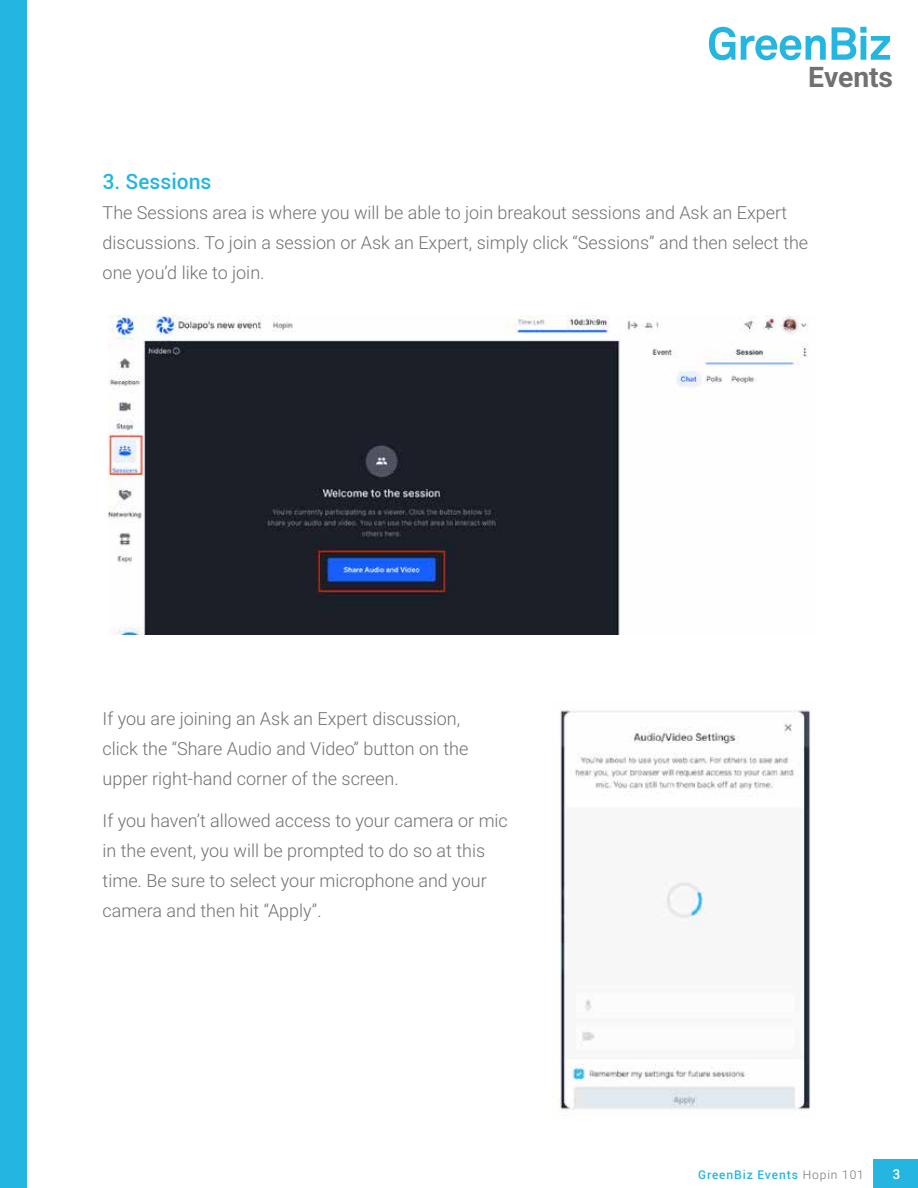
<style>
.page{position:relative;width:918px;height:1188px;background:#fff}
.page>*{position:absolute;margin:0;border:0;box-sizing:border-box;transform-origin:0 0}
.t1{font:700 28.35px "Roboto";letter-spacing:-.005em;color:#717073}
.t2{font:500 21px "Roboto";color:#24b6e0}
.t3{font:300 18px/30px "Roboto";color:#717073}
.t4{font:500 13.5px "Roboto";color:#fff}
.t5{font:500 12px "Roboto";letter-spacing:.075em;color:#24b6e0}
.s1{font-weight:300;color:#717073}
</style>
<div class="page">
<svg style="left:709px;top:27px;width:26px;height:33px"></svg>
<svg style="left:741px;top:35px;width:85px;height:25px"></svg>
<svg style="left:832px;top:27px;width:58px;height:33px"></svg>
<div style="left:0;top:0;width:27px;height:1188px;background:#24b6e0"></div>
<div style="left:874px;top:1160px;width:44px;height:28px;background:#24b6e0"></div>
<img style="left:109px;top:315px;width:699px;height:319px">
<img style="left:560px;top:710px;width:250px;height:406px">
<h1 class="t1" style="left:808px;top:57px;width:86px">Events</h1>
<p class="t2" style="left:103px;top:167px;width:110px">3. Sessions</p>
<p class="t3" style="left:103px;top:197px;width:707px">The Sessions area is where you will be able to join breakout sessions and Ask an Expert discussions. To join a session or Ask an Expert, simply click “Sessions” and then select the one you’d like to join.</p>
<p class="t3" style="left:103px;top:702px;width:367px">If you are joining an Ask an Expert discussion, click the “Share Audio and Video” button on the upper right-hand corner of the screen.</p>
<p class="t3" style="left:103px;top:804px;width:407px">If you haven’t allowed access to your camera or mic in the event, you will be prompted to do so at this time. Be sure to select your microphone and your camera and then hit “Apply”.</p>
<p class="t5" style="left:698px;top:1166px;width:167px">GreenBiz Events <span class="s1">Hopin 101</span></p>
<p class="t4" style="left:893px;top:1164px;width:9px">3</p>
</div>
